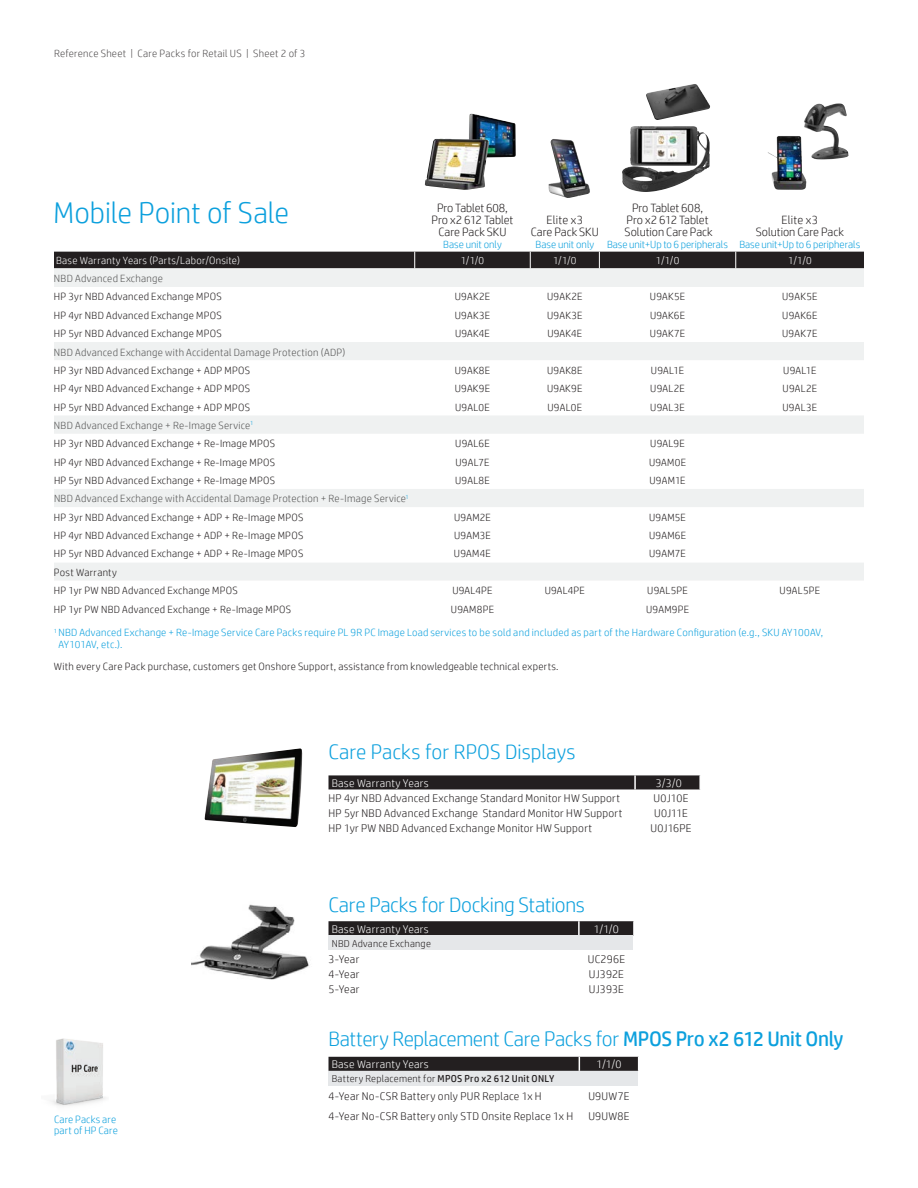
<style>
.page{position:relative;width:918px;height:1188px;background:#fff}
.page>*{position:absolute;margin:0;border:0;box-sizing:border-box;transform-origin:0 0}
.t1{font:300 30px "HP Simplified";letter-spacing:-.005em;color:#0ca0dd}
.t2{font:300 21px "HP Simplified";letter-spacing:-.015em;color:#0ca0dd}
.t3{font:300 12px/12px "HP Simplified";letter-spacing:-.005em;color:#231f20;text-align:center}
.t4{font:300 11.25px "HP Simplified";letter-spacing:.025em;color:#231f20}
.t5{font:300 11.25px "HP Simplified";letter-spacing:.025em;color:#fff}
.t6{font:300 10.5px/18.3px "HP Simplified";letter-spacing:.025em;color:#231f20}
.t7{font:300 10.5px/12px "HP Simplified";letter-spacing:.015em;color:#0ca0dd}
.t8{font:300 10.5px/18.3px "HP Simplified";letter-spacing:.025em;color:#555}
.t9{font:300 10.5px "HP Simplified";letter-spacing:.025em;color:#fff}
.t10{font:300 10.5px "HP Simplified";letter-spacing:-.005em;color:#0ca0dd}
.t11{font:300 10.05px "HP Simplified";letter-spacing:.025em;color:#231f20}
.s1{color:#555}
.s2{color:#231f20}
.s3{font-weight:400}
</style>
<div class="page">
<div style="left:54px;top:268px;width:810px;height:92px;background:#eff1f1"></div>
<svg style="left:54px;top:287px;width:810px;height:55px"></svg>
<svg style="left:54px;top:305px;width:810px;height:19px"></svg>
<div style="left:54px;top:416px;width:810px;height:164px;background:#eff1f1"></div>
<svg style="left:54px;top:434px;width:810px;height:128px"></svg>
<svg style="left:54px;top:452px;width:810px;height:92px"></svg>
<div style="left:54px;top:252px;width:810px;height:16px;background:#231f20"></div>
<img style="left:549px;top:139px;width:41px;height:59px">
<img style="left:804px;top:103px;width:45px;height:57px">
<svg style="left:328px;top:775px;width:373px;height:14px;background:#2b2728"></svg>
<svg style="left:328px;top:921px;width:306px;height:14px;background:#282425"></svg>
<div style="left:328px;top:936px;width:305px;height:14px;background:#e5e7e9"></div>
<img style="left:204px;top:748px;width:98px;height:79px">
<img style="left:469px;top:114px;width:47px;height:44px">
<img style="left:646px;top:84px;width:64px;height:36px">
<img style="left:191px;top:904px;width:118px;height:76px">
<img style="left:51px;top:1038px;width:54px;height:68px">
<img style="left:630px;top:126px;width:75px;height:40px">
<img style="left:425px;top:139px;width:64px;height:51px">
<svg style="left:328px;top:1057px;width:311px;height:14px;background:#272425"></svg>
<div style="left:328px;top:1071px;width:310px;height:14px;background:#e5e7e9"></div>
<p class="t6" style="left:54px;top:44px;width:253px">Reference Sheet | Care Packs for Retail US | Sheet 2 of 3</p>
<h1 class="t1" style="left:54px;top:193px;width:237px">Mobile Point of Sale</h1>
<p class="t3" style="left:432px;top:202px;width:83px">Pro Tablet 608,<br>Pro x2 612 Tablet<br>Care Pack SKU</p>
<p class="t7" style="left:443px;top:238px;width:60px">Base unit only</p>
<p class="t3" style="left:531px;top:214px;width:70px">Elite x3<br>Care Pack SKU</p>
<p class="t7" style="left:536px;top:238px;width:60px">Base unit only</p>
<p class="t3" style="left:625px;top:202px;width:90px">Pro Tablet 608,<br>Pro x2 612 Tablet<br>Solution Care Pack</p>
<p class="t10" style="left:607px;top:238px;width:122px">Base unit+Up to 6 peripherals</p>
<p class="t3" style="left:756px;top:214px;width:90px">Elite x3<br>Solution Care Pack</p>
<p class="t10" style="left:739px;top:238px;width:122px">Base unit+Up to 6 peripherals</p>
<p class="t9" style="left:56px;top:254px;width:186px">Base Warranty Years (Parts/Labor/Onsite)</p>
<p class="t9" style="left:461px;top:254px;width:25px">1/1/0</p>
<p class="t9" style="left:553px;top:254px;width:25px">1/1/0</p>
<p class="t9" style="left:656px;top:254px;width:25px">1/1/0</p>
<p class="t9" style="left:788px;top:254px;width:25px">1/1/0</p>
<p class="t8" style="left:54px;top:269px;width:111px">NBD Advanced Exchange</p>
<p class="t6" style="left:54px;top:287px;width:169px">HP 3yr NBD Advanced Exchange MPOS</p>
<p class="t6" style="left:455px;top:287px;width:37px">U9AK2E</p>
<p class="t6" style="left:547px;top:287px;width:37px">U9AK2E</p>
<p class="t6" style="left:650px;top:287px;width:37px">U9AK5E</p>
<p class="t6" style="left:782px;top:287px;width:37px">U9AK5E</p>
<p class="t6" style="left:54px;top:306px;width:169px">HP 4yr NBD Advanced Exchange MPOS</p>
<p class="t6" style="left:455px;top:306px;width:37px">U9AK3E</p>
<p class="t6" style="left:547px;top:306px;width:37px">U9AK3E</p>
<p class="t6" style="left:650px;top:306px;width:37px">U9AK6E</p>
<p class="t6" style="left:782px;top:306px;width:37px">U9AK6E</p>
<p class="t6" style="left:54px;top:324px;width:169px">HP 5yr NBD Advanced Exchange MPOS</p>
<p class="t6" style="left:455px;top:324px;width:36px">U9AK4E</p>
<p class="t6" style="left:547px;top:324px;width:36px">U9AK4E</p>
<p class="t6" style="left:650px;top:324px;width:37px">U9AK7E</p>
<p class="t6" style="left:782px;top:324px;width:37px">U9AK7E</p>
<p class="t8" style="left:54px;top:342px;width:293px">NBD Advanced Exchange with Accidental Damage Protection (ADP)</p>
<p class="t6" style="left:54px;top:361px;width:198px">HP 3yr NBD Advanced Exchange + ADP MPOS</p>
<p class="t6" style="left:455px;top:361px;width:37px">U9AK8E</p>
<p class="t6" style="left:547px;top:361px;width:37px">U9AK8E</p>
<p class="t6" style="left:651px;top:361px;width:35px">U9AL1E</p>
<p class="t6" style="left:783px;top:361px;width:35px">U9AL1E</p>
<p class="t6" style="left:54px;top:379px;width:198px">HP 4yr NBD Advanced Exchange + ADP MPOS</p>
<p class="t6" style="left:455px;top:379px;width:37px">U9AK9E</p>
<p class="t6" style="left:547px;top:379px;width:37px">U9AK9E</p>
<p class="t6" style="left:650px;top:379px;width:36px">U9AL2E</p>
<p class="t6" style="left:783px;top:379px;width:36px">U9AL2E</p>
<p class="t6" style="left:54px;top:398px;width:198px">HP 5yr NBD Advanced Exchange + ADP MPOS</p>
<p class="t6" style="left:455px;top:398px;width:36px">U9AL0E</p>
<p class="t6" style="left:548px;top:398px;width:36px">U9AL0E</p>
<p class="t6" style="left:650px;top:398px;width:36px">U9AL3E</p>
<p class="t6" style="left:783px;top:398px;width:36px">U9AL3E</p>
<p class="t6" style="left:54px;top:416px;width:223px"><span class="s1">NBD Advanced Exchange + Re-Image Service</span><sup>1<br></sup>HP 3yr NBD Advanced Exchange + Re-Image MPOS</p>
<p class="t6" style="left:455px;top:434px;width:36px">U9AL6E</p>
<p class="t6" style="left:650px;top:434px;width:36px">U9AL9E</p>
<p class="t6" style="left:54px;top:453px;width:223px">HP 4yr NBD Advanced Exchange + Re-Image MPOS</p>
<p class="t6" style="left:455px;top:453px;width:36px">U9AL7E</p>
<p class="t6" style="left:649px;top:453px;width:39px">U9AM0E</p>
<p class="t6" style="left:54px;top:471px;width:223px">HP 5yr NBD Advanced Exchange + Re-Image MPOS</p>
<p class="t6" style="left:455px;top:471px;width:36px">U9AL8E</p>
<p class="t6" style="left:650px;top:471px;width:38px">U9AM1E</p>
<p class="t8" style="left:54px;top:489px;width:356px">NBD Advanced Exchange with Accidental Damage Protection + Re-Image Service<sup>1<br></sup><span class="s2">HP 3yr NBD Advanced Exchange + ADP + Re-Image MPOS</span></p>
<p class="t6" style="left:454px;top:508px;width:38px">U9AM2E</p>
<p class="t6" style="left:649px;top:508px;width:38px">U9AM5E</p>
<p class="t6" style="left:54px;top:526px;width:251px">HP 4yr NBD Advanced Exchange + ADP + Re-Image MPOS</p>
<p class="t6" style="left:454px;top:526px;width:38px">U9AM3E</p>
<p class="t6" style="left:649px;top:526px;width:38px">U9AM6E</p>
<p class="t6" style="left:54px;top:544px;width:251px">HP 5yr NBD Advanced Exchange + ADP + Re-Image MPOS</p>
<p class="t6" style="left:454px;top:544px;width:38px">U9AM4E</p>
<p class="t6" style="left:649px;top:544px;width:38px">U9AM7E</p>
<p class="t6" style="left:54px;top:563px;width:185px">Post Warranty<br>HP 1yr PW NBD Advanced Exchange MPOS</p>
<p class="t6" style="left:452px;top:581px;width:42px">U9AL4PE</p>
<p class="t6" style="left:545px;top:581px;width:42px">U9AL4PE</p>
<p class="t6" style="left:647px;top:581px;width:42px">U9AL5PE</p>
<p class="t6" style="left:780px;top:581px;width:42px">U9AL5PE</p>
<p class="t6" style="left:54px;top:599px;width:239px">HP 1yr PW NBD Advanced Exchange + Re-Image MPOS</p>
<p class="t6" style="left:451px;top:599px;width:45px">U9AM8PE</p>
<p class="t6" style="left:646px;top:599px;width:44px">U9AM9PE</p>
<p class="t7" style="left:58px;top:626px;width:766px;text-indent:-4px"><sup>1</sup> NBD Advanced Exchange + Re-Image Service Care Packs require PL 9R PC Image Load services to be sold and included as part of the Hardware Configuration (e.g., SKU AY100AV,<br>AY101AV, etc.).</p>
<p class="t6" style="left:54px;top:657px;width:506px">With every Care Pack purchase, customers get Onshore Support, assistance from knowledgeable technical experts.</p>
<h2 class="t2" style="left:328px;top:738px;width:249px">Care Packs for RPOS Displays</h2>
<p class="t5" style="left:332px;top:776px;width:99px">Base Warranty Years</p>
<p class="t5" style="left:656px;top:776px;width:28px">3/3/0</p>
<p class="t4" style="left:328px;top:790px;width:293px">HP 4yr NBD Advanced Exchange Standard Monitor HW Support</p>
<p class="t4" style="left:654px;top:790px;width:36px">U0J10E</p>
<p class="t4" style="left:328px;top:805px;width:295px">HP 5yr NBD Advanced Exchange Standard Monitor HW Support</p>
<p class="t4" style="left:654px;top:805px;width:35px">U0J11E</p>
<p class="t4" style="left:328px;top:821px;width:265px">HP 1yr PW NBD Advanced Exchange Monitor HW Support</p>
<p class="t4" style="left:650px;top:821px;width:43px">U0J16PE</p>
<h2 class="t2" style="left:328px;top:891px;width:258px">Care Packs for Docking Stations</h2>
<p class="t5" style="left:332px;top:922px;width:99px">Base Warranty Years</p>
<p class="t5" style="left:594px;top:922px;width:27px">1/1/0</p>
<p class="t11" style="left:332px;top:937px;width:101px">NBD Advance Exchange</p>
<p class="t4" style="left:328px;top:951px;width:32px">3-Year</p>
<p class="t4" style="left:588px;top:951px;width:39px">UC296E</p>
<p class="t4" style="left:328px;top:966px;width:33px">4-Year</p>
<p class="t4" style="left:589px;top:966px;width:36px">UJ392E</p>
<p class="t4" style="left:328px;top:982px;width:33px">5-Year</p>
<p class="t4" style="left:589px;top:982px;width:36px">UJ393E</p>
<p class="t7" style="left:54px;top:1114px;width:65px;line-height:10.5px">Care Packs are part of HP Care</p>
<h2 class="t2" style="left:328px;top:1025px;width:517px">Battery Replacement Care Packs for <span class="s3">MPOS Pro x2 612 Unit Only</span></h2>
<p class="t5" style="left:332px;top:1057px;width:99px">Base Warranty Years</p>
<p class="t5" style="left:596px;top:1057px;width:27px">1/1/0</p>
<p class="t11" style="left:332px;top:1072px;width:224px">Battery Replacement for <span class="s3">MPOS Pro x2 612 Unit ONLY</span></p>
<p class="t4" style="left:328px;top:1089px;width:215px">4-Year No-CSR Battery only PUR Replace 1x H</p>
<p class="t4" style="left:588px;top:1089px;width:43px">U9UW7E</p>
<p class="t4" style="left:328px;top:1108px;width:246px">4-Year No-CSR Battery only STD Onsite Replace 1x H</p>
<p class="t4" style="left:588px;top:1108px;width:43px">U9UW8E</p>
</div>
